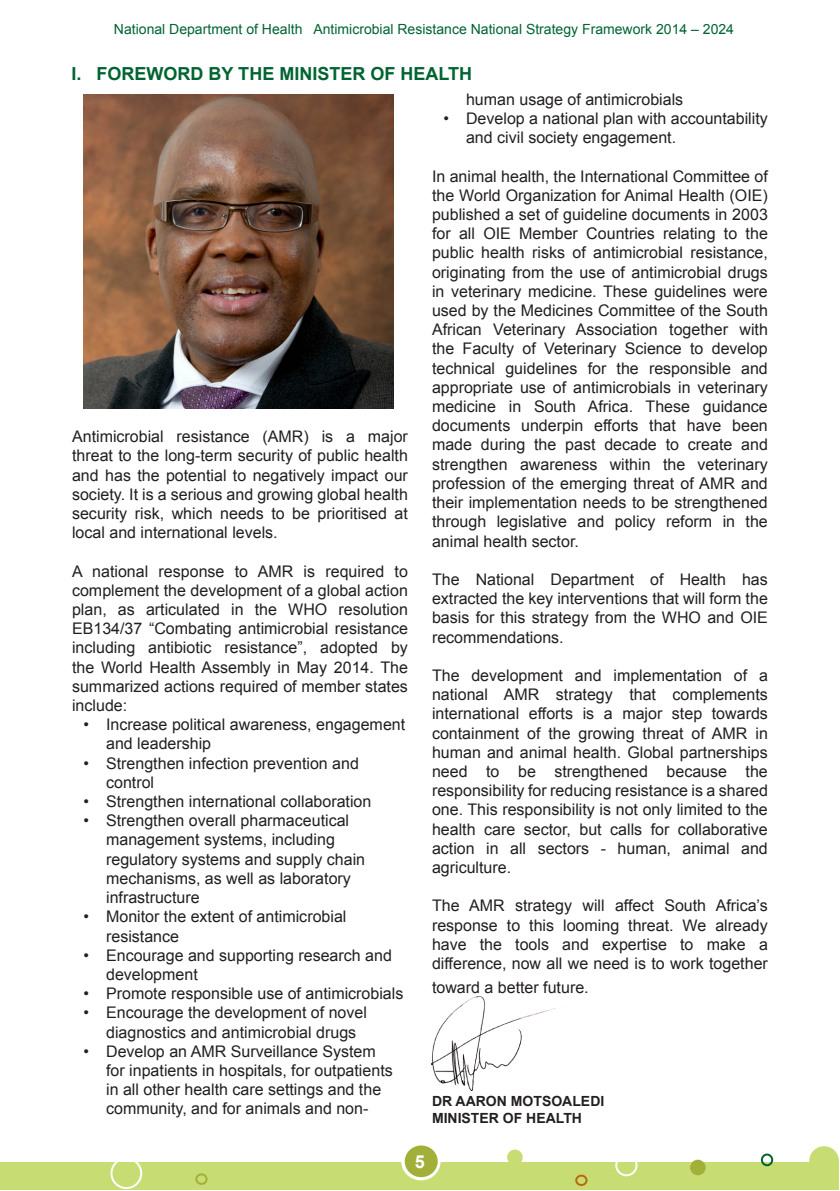
<style>
.page{position:relative;width:840px;height:1191px;background:#fff}
.page>*{position:absolute;margin:0;border:0;box-sizing:border-box;transform-origin:0 0}
.t1{font:700 18px "Arial";color:#006431}
.t2{font:700 18px "Arial";color:#fff}
.t3{font:16px/19.2px "Arial";color:#231f20}
.t4{font:14px "Arial";color:#006431}
.t5{font:700 14px "Arial";color:#231f20}
</style>
<div class="page">
<div style="left:0;top:1162px;width:838px;height:28px;background:#c7dc72"></div>
<div style="left:760px;top:1153px;width:12px;height:13px;border:2px solid #006431;border-radius:50%"></div>
<div style="left:507px;top:1149px;width:15px;height:16px;background:#c7dc72;border-radius:50%"></div>
<div style="left:689px;top:1159px;width:16px;height:16px;background:#a2b03a;border-radius:50%"></div>
<div style="left:195px;top:1173px;width:12px;height:11px;border:2px solid #a2b03a;border-radius:50%"></div>
<div style="left:575px;top:1174px;width:12px;height:12px;border:2px solid #bb6813;border-radius:50%"></div>
<div style="left:808px;top:1146px;width:30px;height:29px;background:#c7dc72;border-radius:50%"></div>
<div style="left:615px;top:1154px;width:22px;height:22px;border:2px solid #fff;border-radius:50%"></div>
<div style="left:110px;top:1157px;width:32px;height:32px;border:2px solid #fff;border-radius:50%"></div>
<svg style="left:401px;top:1142px;width:39px;height:38px"></svg>
<div style="left:404px;top:1145px;width:33px;height:32px;background:#a2b03a;border-radius:50%"></div>
<img style="left:83px;top:94px;width:310px;height:314px">
<img style="left:431px;top:996px;width:132px;height:94px">
<p class="t4" style="left:114px;top:20px;width:621px">National Department of Health Antimicrobial Resistance National Strategy Framework 2014 – 2024</p>
<p class="t1" style="left:71px;top:62px;width:402px">I. FOREWORD BY THE MINISTER OF HEALTH</p>
<p class="t3" style="left:72px;top:427px;width:337px;text-align:justify">Antimicrobial resistance (AMR) is a major threat to the long-term security of public health and has the potential to negatively impact our society. It is a serious and growing global health security risk, which needs to be prioritised at local and international levels.</p>
<p class="t3" style="left:72px;top:561px;width:337px;text-align:justify">A national response to AMR is required to complement the development of a global action plan, as articulated in the WHO resolution EB134/37 “Combating antimicrobial resistance including antibiotic resistance”, adopted by the World Health Assembly in May 2014. The summarized actions required of member states include:</p>
<p class="t3" style="left:106px;top:715px;width:300px;text-indent:-23px">• Increase political awareness, engagement and leadership</p>
<p class="t3" style="left:106px;top:753px;width:254px;text-indent:-23px">• Strengthen infection prevention and control</p>
<p class="t3" style="left:83px;top:792px;width:289px">• Strengthen international collaboration</p>
<p class="t3" style="left:106px;top:811px;width:260px;text-indent:-23px">• Strengthen overall pharmaceutical management systems, including regulatory systems and supply chain mechanisms, as well as laboratory infrastructure</p>
<p class="t3" style="left:106px;top:907px;width:242px;text-indent:-23px">• Monitor the extent of antimicrobial resistance</p>
<p class="t3" style="left:106px;top:945px;width:287px;text-indent:-23px">• Encourage and supporting research and development</p>
<p class="t3" style="left:83px;top:984px;width:321px">• Promote responsible use of antimicrobials</p>
<p class="t3" style="left:106px;top:1003px;width:262px;text-indent:-23px">• Encourage the development of novel diagnostics and antimicrobial drugs</p>
<p class="t3" style="left:106px;top:1041px;width:288px;text-indent:-23px">• Develop an AMR Surveillance System for inpatients in hospitals, for outpatients in all other health care settings and the community, and for animals and non-</p>
<p class="t3" style="left:466px;top:90px;width:218px">human usage of antimicrobials</p>
<p class="t3" style="left:466px;top:109px;width:303px;text-indent:-23px">• Develop a national plan with accountability and civil society engagement.</p>
<p class="t3" style="left:432px;top:166px;width:337px;text-align:justify">In animal health, the International Committee of the World Organization for Animal Health (OIE) published a set of guideline documents in 2003 for all OIE Member Countries relating to the public health risks of antimicrobial resistance, originating from the use of antimicrobial drugs in veterinary medicine. These guidelines were used by the Medicines Committee of the South African Veterinary Association together with the Faculty of Veterinary Science to develop technical guidelines for the responsible and appropriate use of antimicrobials in veterinary medicine in South Africa. These guidance documents underpin efforts that have been made during the past decade to create and strengthen awareness within the veterinary profession of the emerging threat of AMR and their implementation needs to be strengthened through legislative and policy reform in the animal health sector.</p>
<p class="t3" style="left:432px;top:570px;width:337px;text-align:justify">The National Department of Health has extracted the key interventions that will form the basis for this strategy from the WHO and OIE recommendations.</p>
<p class="t3" style="left:432px;top:666px;width:337px;text-align:justify">The development and implementation of a national AMR strategy that complements international efforts is a major step towards containment of the growing threat of AMR in human and animal health. Global partnerships need to be strengthened because the responsibility for reducing resistance is a shared one. This responsibility is not only limited to the health care sector, but calls for collaborative action in all sectors - human, animal and agriculture.</p>
<p class="t3" style="left:432px;top:896px;width:337px;text-align:justify">The AMR strategy will affect South Africa’s response to this looming threat. We already have the tools and expertise to make a difference, now all we need is to work together</p>
<p class="t3" style="left:432px;top:978px;width:158px">toward a better future.</p>
<p class="t5" style="left:432px;top:1091px;width:174px">DR AARON MOTSOALEDI</p>
<p class="t5" style="left:432px;top:1108px;width:151px">MINISTER OF HEALTH</p>
<p class="t2" style="left:414px;top:1150px;width:12px">5</p>
</div>
